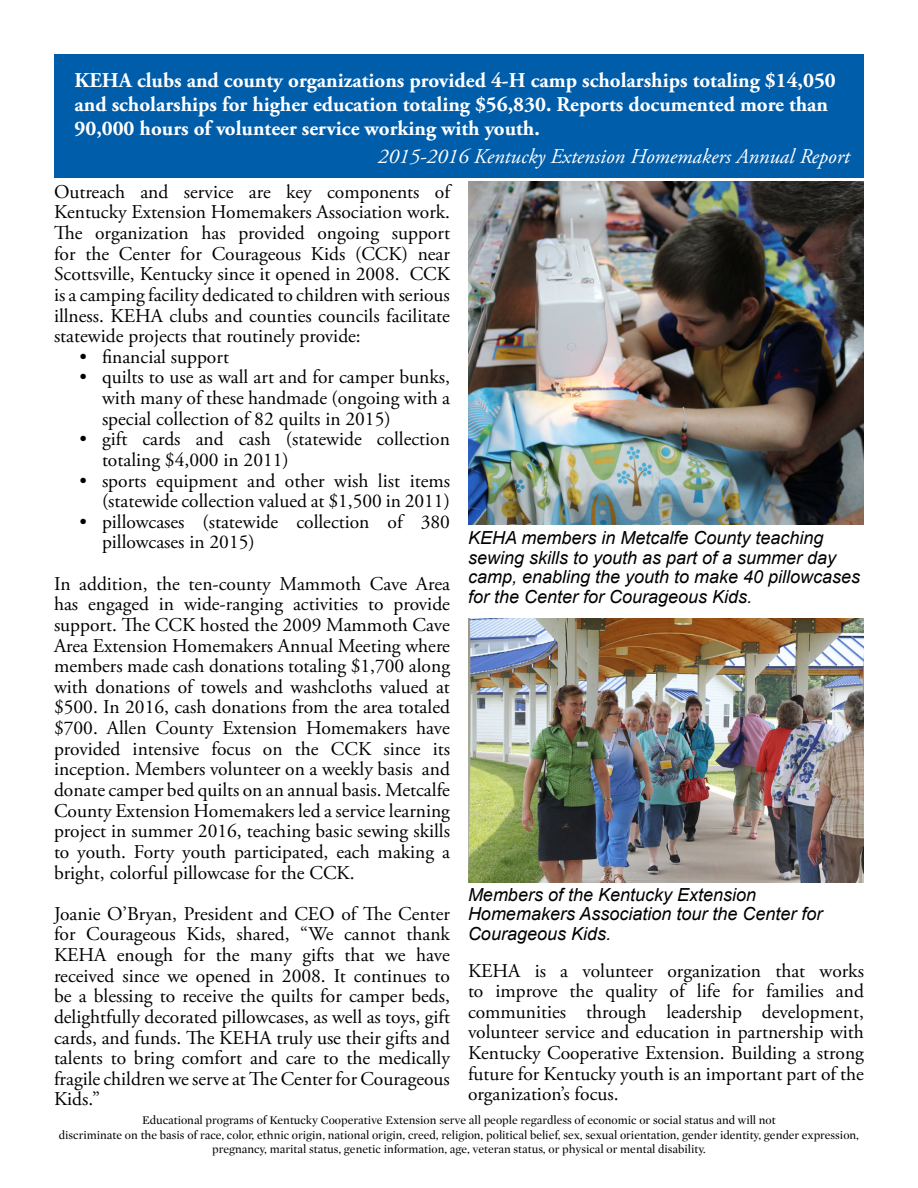
<style>
.page{position:relative;width:918px;height:1188px;background:#fff}
.page>*{position:absolute;margin:0;border:0;box-sizing:border-box;transform-origin:0 0}
.t1{font:700 21px/24px "Adobe Garamond Pro";color:#fff}
.t2{font:italic 21px "Adobe Garamond Pro";color:#fff}
.t3{font:19.5px/20.7px "Adobe Garamond Pro";color:#000;text-align:justify}
.t4{font:italic 18px/19.5px "Arial";color:#000}
.t5{font:12px/14.4px "Mercury Display";color:#000;text-align:center}
</style>
<div class="page">
<div style="left:54px;top:54px;width:810px;height:123px;background:#005daa"></div>
<img style="left:468px;top:181px;width:396px;height:344px">
<img style="left:468px;top:619px;width:396px;height:263px">
<p class="t1" style="left:75px;top:68px;width:763px">KEHA clubs and county organizations provided 4-H camp scholarships totaling $14,050 and scholarships for higher education totaling $56,830. Reports documented more than<br>90,000 hours of volunteer service working with youth.</p>
<p class="t2" style="left:378px;top:144px;width:474px">2015-2016 Kentucky Extension Homemakers Annual Report</p>
<p class="t3" style="left:54px;top:182px;width:398px">Outreach and service are key components of Kentucky Extension Homemakers Association work.<br>The organization has provided ongoing support for the Center for Courageous Kids (CCK) near Scottsville, Kentucky since it opened in 2008. CCK is a camping facility dedicated to children with serious illness. KEHA clubs and counties councils facilitate statewide projects that routinely provide:</p>
<p class="t3" style="left:80px;top:347px;width:151px">• financial support</p>
<p class="t3" style="left:102px;top:368px;width:349px;text-indent:-23px">• quilts to use as wall art and for camper bunks, with many of these handmade (ongoing with a special collection of 82 quilts in 2015)</p>
<p class="t3" style="left:102px;top:429px;width:349px;text-indent:-23px">• gift cards and cash (statewide collection totaling $4,000 in 2011)</p>
<p class="t3" style="left:80px;top:471px;width:372px;text-align:right">• sports equipment and other wish list items (statewide collection valued at $1,500 in 2011)</p>
<p class="t3" style="left:102px;top:512px;width:350px;text-indent:-23px">• pillowcases (statewide collection of 380 pillowcases in 2015)</p>
<p class="t3" style="left:54px;top:574px;width:398px">In addition, the ten-county Mammoth Cave Area has engaged in wide-ranging activities to provide support. The CCK hosted the 2009 Mammoth Cave Area Extension Homemakers Annual Meeting where members made cash donations totaling $1,700 along with donations of towels and washcloths valued at $500. In 2016, cash donations from the area totaled $700. Allen County Extension Homemakers have provided intensive focus on the CCK since its inception. Members volunteer on a weekly basis and donate camper bed quilts on an annual basis. Metcalfe County Extension Homemakers led a service learning project in summer 2016, teaching basic sewing skills to youth. Forty youth participated, each making a bright, colorful pillowcase for the CCK.</p>
<p class="t3" style="left:54px;top:904px;width:398px">Joanie O’Bryan, President and CEO of The Center for Courageous Kids, shared, “We cannot thank KEHA enough for the many gifts that we have received since we opened in 2008. It continues to be a blessing to receive the quilts for camper beds, delightfully decorated pillowcases, as well as toys, gift cards, and funds. The KEHA truly use their gifts and talents to bring comfort and care to the medically fragile children we serve at The Center for Courageous Kids.”</p>
<p class="t4" style="left:468px;top:529px;width:394px">KEHA members in Metcalfe County teaching sewing skills to youth as part of a summer day camp, enabling the youth to make 40 pillowcases for the Center for Courageous Kids.</p>
<p class="t4" style="left:468px;top:885px;width:356px">Members of the Kentucky Extension<br>Homemakers Association tour the Center for<br>Courageous Kids.</p>
<p class="t3" style="left:468px;top:961px;width:398px">KEHA is a volunteer organization that works to improve the quality of life for families and communities through leadership development, volunteer service and education in partnership with Kentucky Cooperative Extension. Building a strong future for Kentucky youth is an important part of the organization’s focus.</p>
<p class="t5" style="left:59px;top:1113px;width:802px">Educational programs of Kentucky Cooperative Extension serve all people regardless of economic or social status and will not<br>discriminate on the basis of race, color, ethnic origin, national origin, creed, religion, political belief, sex, sexual orientation, gender identity, gender expression, pregnancy, marital status, genetic information, age, veteran status, or physical or mental disability.</p>
</div>
